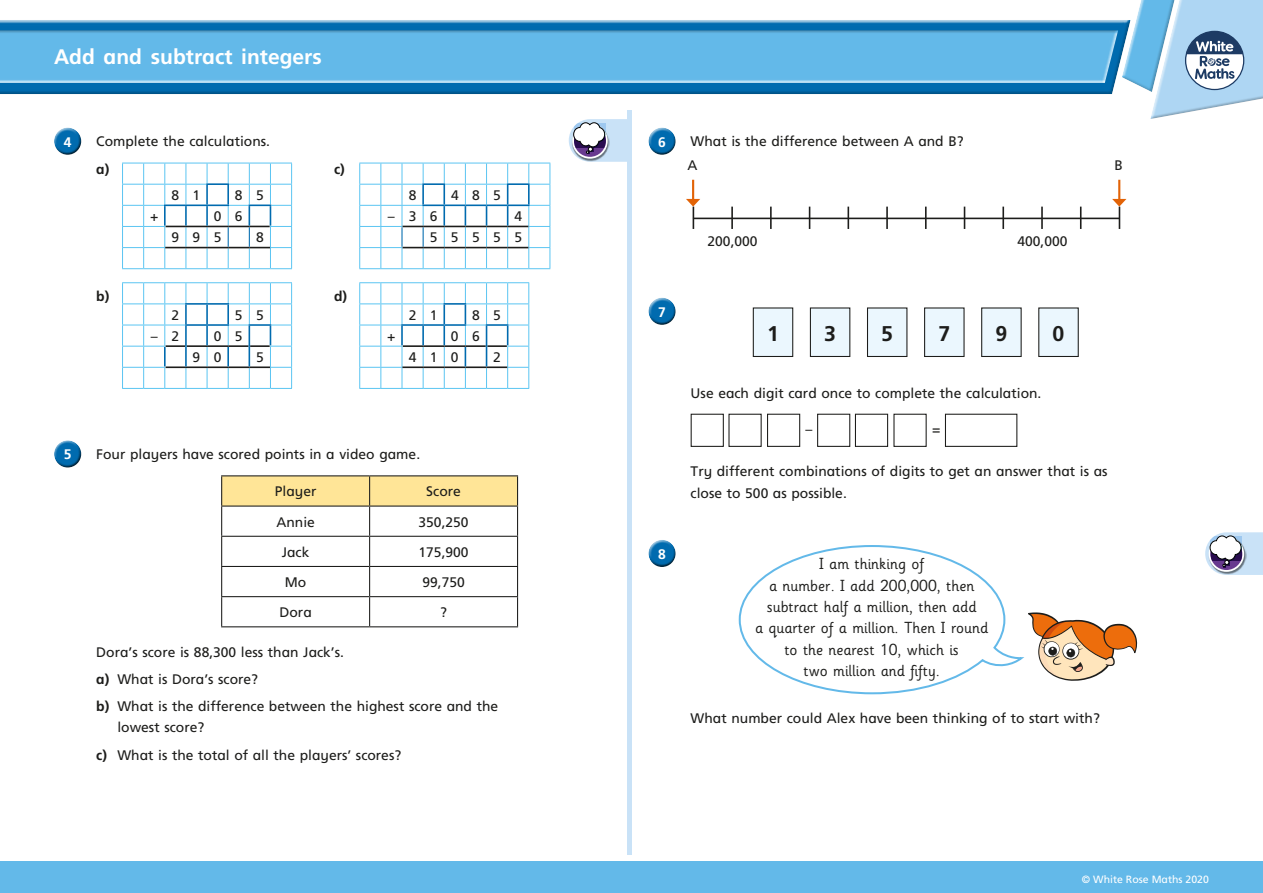
<style>
.page{position:relative;width:1263px;height:893px;background:#fff}
.page>*{position:absolute;margin:0;border:0;box-sizing:border-box;transform-origin:0 0}
.t1{font:700 21.3px "Frutiger Inf";color:#1d1d1b}
.t2{font:700 21px "Frutiger Inf";color:#fff}
.t3{font:15.9px/21.3px "Sassoon Infant Std";color:#1d1d1b;text-align:center}
.t4{font:13.8px/21.1px "Frutiger Inf";color:#1d1d1b}
.t5{font:700 13.8px "Frutiger Inf";color:#1d1d1b}
.t6{font:700 13.8px "Frutiger Inf";color:#fff}
.t7{font:10.5px "Frutiger Inf";color:#fff}
.s1{font-weight:700}
</style>
<div class="page">
<div style="left:53px;top:126px;width:30px;height:23px;background:#fff;opacity:.75"></div>
<div style="left:53px;top:132px;width:30px;height:25px;background:#1d1d1b;opacity:.75"></div>
<div style="left:53px;top:439px;width:30px;height:23px;background:#fff;opacity:.75"></div>
<div style="left:53px;top:444px;width:30px;height:26px;background:#1d1d1b;opacity:.75"></div>
<hr style="left:221px;top:475px;width:149px;height:1px;background:#1d1d1b">
<hr style="left:370px;top:475px;width:148px;height:1px;background:#1d1d1b">
<svg style="left:221px;top:476px;width:297px;height:150px"></svg>
<hr style="left:221px;top:626px;width:149px;height:1px;background:#1d1d1b">
<hr style="left:370px;top:626px;width:148px;height:1px;background:#1d1d1b">
<svg style="left:122px;top:163px;width:170px;height:106px"></svg>
<svg style="left:122px;top:282px;width:170px;height:107px"></svg>
<svg style="left:359px;top:282px;width:170px;height:107px"></svg>
<svg style="left:359px;top:163px;width:191px;height:106px"></svg>
<div style="left:0;top:20px;width:1131px;height:76px;background:#1d1d1b;opacity:.27"></div>
<div style="left:0;top:29px;width:1119px;height:55px;background:#1d1d1b;opacity:.27"></div>
<svg style="left:1122px;top:0;width:141px;height:119px"></svg>
<div style="left:0;top:862px;width:1263px;height:31px;background:#63b9e9"></div>
<svg style="left:1205px;top:532px;width:58px;height:43px"></svg>
<hr style="left:627px;top:111px;width:4px;height:744px;background:#c9e2f7">
<div style="left:647px;top:126px;width:30px;height:23px;background:#fff;opacity:.75"></div>
<div style="left:647px;top:132px;width:30px;height:25px;background:#1d1d1b;opacity:.75"></div>
<div style="left:647px;top:296px;width:30px;height:23px;background:#fff;opacity:.75"></div>
<div style="left:647px;top:302px;width:30px;height:26px;background:#1d1d1b;opacity:.75"></div>
<div style="left:691px;top:414px;width:33px;height:33px;border:1px solid #1d1d1b"></div>
<div style="left:728px;top:414px;width:34px;height:33px;border:1px solid #1d1d1b"></div>
<div style="left:767px;top:414px;width:33px;height:33px;border:1px solid #1d1d1b"></div>
<div style="left:817px;top:414px;width:33px;height:33px;border:1px solid #1d1d1b"></div>
<div style="left:855px;top:414px;width:33px;height:33px;border:1px solid #1d1d1b"></div>
<div style="left:893px;top:414px;width:34px;height:33px;border:1px solid #1d1d1b"></div>
<div style="left:945px;top:414px;width:72px;height:33px;border:1px solid #1d1d1b"></div>
<div style="left:647px;top:538px;width:30px;height:23px;background:#fff;opacity:.75"></div>
<div style="left:647px;top:544px;width:30px;height:26px;background:#1d1d1b;opacity:.75"></div>
<hr style="left:692px;top:180px;width:2px;height:21px;background:#e26307">
<hr style="left:1118px;top:180px;width:2px;height:21px;background:#e26307">
<hr style="left:693px;top:218px;width:426px;height:1px;background:#1d1d1b">
<svg style="left:1112px;top:199px;width:14px;height:30px"></svg>
<svg style="left:686px;top:199px;width:14px;height:30px"></svg>
<svg style="left:809px;top:207px;width:1px;height:22px"></svg>
<svg style="left:925px;top:207px;width:1px;height:22px"></svg>
<hr style="left:731px;top:207px;width:2px;height:22px;background:#1d1d1b">
<hr style="left:847px;top:207px;width:2px;height:22px;background:#1d1d1b">
<svg style="left:964px;top:207px;width:1px;height:22px"></svg>
<hr style="left:1002px;top:207px;width:2px;height:22px;background:#1d1d1b">
<hr style="left:770px;top:207px;width:2px;height:22px;background:#1d1d1b">
<hr style="left:886px;top:207px;width:2px;height:22px;background:#1d1d1b">
<hr style="left:1041px;top:207px;width:2px;height:22px;background:#1d1d1b">
<svg style="left:1080px;top:207px;width:1px;height:22px"></svg>
<div style="left:867px;top:308px;width:40px;height:48px;background:#ebf7fe"></div>
<div style="left:867px;top:307px;width:40px;height:50px;border:1px solid #1d1d1b"></div>
<div style="left:982px;top:308px;width:39px;height:48px;background:#ebf7fe"></div>
<div style="left:981px;top:307px;width:41px;height:50px;border:1px solid #1d1d1b"></div>
<div style="left:924px;top:308px;width:40px;height:48px;background:#ebf7fe"></div>
<div style="left:924px;top:307px;width:40px;height:50px;border:1px solid #1d1d1b"></div>
<div style="left:1039px;top:308px;width:39px;height:48px;background:#ebf7fe"></div>
<div style="left:1038px;top:307px;width:41px;height:50px;border:1px solid #1d1d1b"></div>
<div style="left:810px;top:308px;width:40px;height:48px;background:#ebf7fe"></div>
<div style="left:810px;top:307px;width:40px;height:50px;border:1px solid #1d1d1b"></div>
<div style="left:753px;top:308px;width:40px;height:48px;background:#ebf7fe"></div>
<div style="left:753px;top:307px;width:40px;height:50px;border:1px solid #1d1d1b"></div>
<svg style="left:738px;top:545px;width:400px;height:150px"></svg>
<svg style="left:569px;top:119px;width:58px;height:43px"></svg>
<h2 class="t2" style="left:54px;top:44px;width:269px">Add and subtract integers</h2>
<p class="t6" style="left:64px;top:134px;width:9px">4</p>
<p class="t4" style="left:96px;top:131px;width:175px">Complete the calculations.</p>
<p class="t5" style="left:96px;top:161px;width:15px">a)</p>
<p class="t5" style="left:334px;top:161px;width:12px">c)</p>
<p class="t4" style="left:172px;top:185px;width:30px">8 1</p>
<p class="t4" style="left:235px;top:185px;width:30px">8 5</p>
<p class="t4" style="left:150px;top:206px;width:10px">+</p>
<p class="t4" style="left:171px;top:206px;width:73px;text-indent:42px">0 6<br>995</p>
<p class="t4" style="left:256px;top:227px;width:9px">8</p>
<p class="t5" style="left:96px;top:288px;width:15px">b)</p>
<p class="t5" style="left:334px;top:288px;width:15px">d)</p>
<p class="t4" style="left:172px;top:304px;width:9px">2</p>
<p class="t4" style="left:235px;top:304px;width:30px">5 5</p>
<p class="t4" style="left:151px;top:325px;width:30px">– 2</p>
<p class="t4" style="left:193px;top:325px;width:51px;text-indent:21px">0 5<br>9 0</p>
<p class="t4" style="left:256px;top:347px;width:9px">5</p>
<p class="t4" style="left:409px;top:185px;width:9px">8</p>
<p class="t4" style="left:451px;top:185px;width:51px">485</p>
<p class="t4" style="left:388px;top:206px;width:51px">–36</p>
<p class="t4" style="left:430px;top:206px;width:94px;text-align:right">4<br>55555</p>
<p class="t4" style="left:409px;top:304px;width:30px">2 1</p>
<p class="t4" style="left:472px;top:304px;width:30px">8 5</p>
<p class="t4" style="left:387px;top:325px;width:10px">+</p>
<p class="t4" style="left:409px;top:325px;width:73px;text-indent:42px">0 6<br>410</p>
<p class="t4" style="left:493px;top:347px;width:9px">2</p>
<p class="t6" style="left:64px;top:446px;width:9px">5</p>
<p class="t4" style="left:96px;top:443px;width:325px">Four players have scored points in a video game.</p>
<p class="t4" style="left:275px;top:481px;width:43px">Player</p>
<p class="t4" style="left:426px;top:481px;width:36px">Score</p>
<p class="t4" style="left:276px;top:511px;width:40px">Annie</p>
<p class="t4" style="left:419px;top:511px;width:52px">350,250</p>
<p class="t4" style="left:282px;top:541px;width:29px">Jack</p>
<p class="t4" style="left:419px;top:541px;width:52px">175,900</p>
<p class="t4" style="left:285px;top:571px;width:23px">Mo</p>
<p class="t4" style="left:422px;top:571px;width:44px">99,750</p>
<p class="t4" style="left:279px;top:602px;width:34px">Dora</p>
<p class="t4" style="left:440px;top:602px;width:8px">?</p>
<p class="t4" style="left:96px;top:638px;width:403px;line-height:27.3px">Dora’s score is 88,300 less than Jack’s.<br><span class="s1">a)</span> What is Dora’s score?<br><span class="s1">b)</span> What is the difference between the highest score and the</p>
<p class="t4" style="left:96px;top:714px;width:307px;line-height:27.3px;text-indent:21px">lowest score?<br><span class="s1">c)</span> What is the total of all the players’ scores?</p>
<p class="t6" style="left:658px;top:134px;width:9px">6</p>
<p class="t4" style="left:691px;top:131px;width:275px">What is the difference between A and B?</p>
<p class="t4" style="left:688px;top:155px;width:11px">A</p>
<p class="t4" style="left:1114px;top:155px;width:10px">B</p>
<p class="t6" style="left:658px;top:304px;width:9px">7</p>
<p class="t6" style="left:658px;top:546px;width:9px">8</p>
<p class="t4" style="left:707px;top:230px;width:52px">200,000</p>
<p class="t4" style="left:1017px;top:230px;width:52px">400,000</p>
<h1 class="t1" style="left:767px;top:321px;width:13px">1</h1>
<h1 class="t1" style="left:824px;top:321px;width:13px">3</h1>
<h1 class="t1" style="left:881px;top:321px;width:13px">5</h1>
<h1 class="t1" style="left:938px;top:321px;width:13px">7</h1>
<h1 class="t1" style="left:995px;top:321px;width:13px">9</h1>
<h1 class="t1" style="left:1052px;top:321px;width:13px">0</h1>
<p class="t4" style="left:691px;top:383px;width:352px">Use each digit card once to complete the calculation.</p>
<p class="t4" style="left:805px;top:418px;width:8px">–</p>
<p class="t4" style="left:932px;top:418px;width:10px">=</p>
<p class="t4" style="left:691px;top:461px;width:418px">Try different combinations of digits to get an answer that is as close to 500 as possible.</p>
<p class="t3" style="left:755px;top:554px;width:235px">I am thinking of<br>a number. I add 200,000, then subtract half a million, then add<br>a quarter of a million. Then I round to the nearest 10, which is<br>two million and fifty.</p>
<p class="t4" style="left:691px;top:707px;width:411px">What number could Alex have been thinking of to start with?</p>
<p class="t7" style="left:1082px;top:873px;width:128px">© White Rose Maths 2020</p>
</div>
